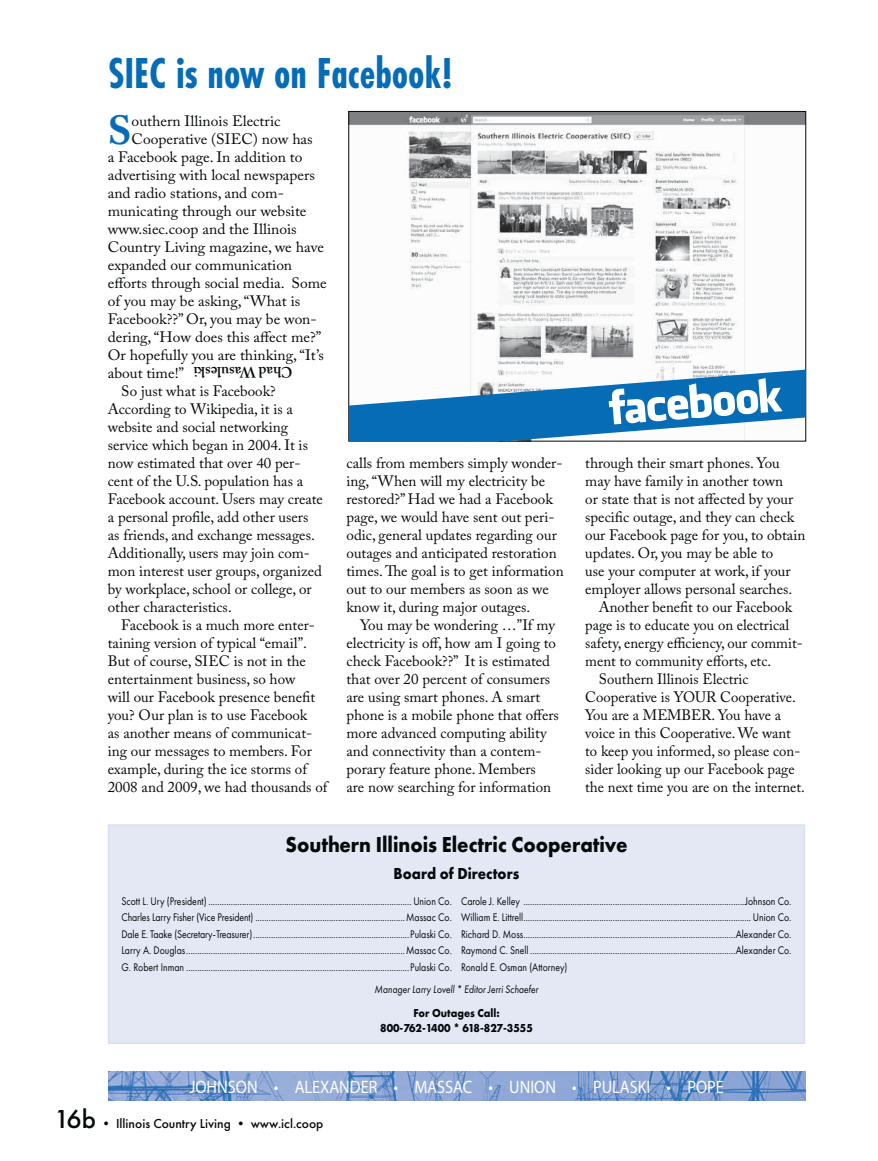
<style>
.page{position:relative;width:878px;height:1161px;background:#fff}
.page>*{position:absolute;margin:0;border:0;box-sizing:border-box;transform-origin:0 0}
.t1{font:700 45px "Futura PT Cond";color:#076cb6;scale:.93 1}
.t2{font:700 40.35px "Adobe Caslon Pro";color:#076cb6}
.t3{font:700 22.5px "Futura PT";color:#040909;scale:.9 1}
.t4{font:18px "Myriad Pro";color:#fff;scale:.9 1}
.t5{font:700 16.5px "Futura PT";color:#040909;scale:.9 1}
.t6{font:15px/18px "Adobe Caslon Pro";color:#040909}
.t7{font:600 15px "Adobe Caslon Pro";color:#040909}
.t8{font:500 13.5px "Futura PT";color:#040909}
.t9{font:700 12px/15px "Futura PT";color:#040909;text-align:center;scale:.9 1}
.t10{font:11.55px/16.5px "Futura PT";color:#040909;text-align:justify;scale:.85 1}
.t11{font:italic 11.25px "Futura PT";color:#040909;scale:.85 1}
.s1{font-size:27px}
</style>
<div class="page">
<img style="left:108px;top:1072px;width:697px;height:28px">
<img style="left:350px;top:113px;width:454px;height:257px">
<svg style="left:349px;top:370px;width:456px;height:71px"></svg>
<div style="left:108px;top:825px;width:696px;height:218px;background:#e4e8f5"></div>
<div style="left:108px;top:824px;width:697px;height:220px;border:1px solid #d8dff1"></div>
<h1 class="t1" style="left:108px;top:51px;width:372px">SIEC is now on Facebook!</h1>
<h2 class="t2" style="left:108px;top:115px;width:25px">S</h2>
<p class="t6" style="left:132px;top:114px;width:150px">outhern Illinois Electric</p>
<p class="t6" style="left:132px;top:132px;width:183px">Cooperative (SIEC) now has</p>
<p class="t6" style="left:108px;top:150px;width:196px">a Facebook page. In addition to</p>
<p class="t6" style="left:108px;top:168px;width:208px">advertising with local newspapers</p>
<p class="t6" style="left:108px;top:186px;width:178px">and radio stations, and com-</p>
<p class="t6" style="left:108px;top:204px;width:200px">municating through our website</p>
<p class="t6" style="left:108px;top:222px;width:190px">www.siec.coop and the Illinois</p>
<p class="t6" style="left:108px;top:240px;width:217px">Country Living magazine, we have</p>
<p class="t6" style="left:108px;top:258px;width:186px">expanded our communication</p>
<p class="t6" style="left:108px;top:276px;width:220px">efforts through social media. Some</p>
<p class="t6" style="left:108px;top:294px;width:194px">of you may be asking, “What is</p>
<p class="t6" style="left:108px;top:312px;width:210px">Facebook??” Or, you may be won-</p>
<p class="t6" style="left:108px;top:330px;width:215px">dering, “How does this affect me?”</p>
<p class="t6" style="left:108px;top:348px;width:218px">Or hopefully you are thinking, “It’s</p>
<p class="t6" style="left:108px;top:366px;width:78px">about time!”</p>
<p class="t6" style="left:121px;top:384px;width:156px">So just what is Facebook?</p>
<p class="t6" style="left:108px;top:402px;width:187px">According to Wikipedia, it is a</p>
<p class="t6" style="left:108px;top:420px;width:182px">website and social networking</p>
<p class="t6" style="left:108px;top:438px;width:202px">service which began in 2004. It is</p>
<p class="t6" style="left:108px;top:456px;width:194px">now estimated that over 40 per-</p>
<p class="t6" style="left:108px;top:474px;width:197px">cent of the U.S. population has a</p>
<p class="t6" style="left:108px;top:492px;width:217px">Facebook account. Users may create</p>
<p class="t6" style="left:108px;top:510px;width:202px">a personal profile, add other users</p>
<p class="t6" style="left:108px;top:528px;width:208px">as friends, and exchange messages.</p>
<p class="t6" style="left:108px;top:546px;width:203px">Additionally, users may join com-</p>
<p class="t6" style="left:108px;top:564px;width:216px">mon interest user groups, organized</p>
<p class="t6" style="left:108px;top:582px;width:205px">by workplace, school or college, or</p>
<p class="t6" style="left:108px;top:600px;width:125px">other characteristics.</p>
<p class="t6" style="left:121px;top:618px;width:195px">Facebook is a much more enter-</p>
<p class="t6" style="left:108px;top:636px;width:200px">taining version of typical “email”.</p>
<p class="t6" style="left:108px;top:654px;width:200px">But of course, SIEC is not in the</p>
<p class="t6" style="left:108px;top:672px;width:189px">entertainment business, so how</p>
<p class="t6" style="left:108px;top:690px;width:209px">will our Facebook presence benefit</p>
<p class="t6" style="left:108px;top:708px;width:201px">you? Our plan is to use Facebook</p>
<p class="t6" style="left:108px;top:726px;width:206px">as another means of communicat-</p>
<p class="t6" style="left:108px;top:744px;width:205px">ing our messages to members. For</p>
<p class="t6" style="left:108px;top:762px;width:201px">example, during the ice storms of</p>
<p class="t6" style="left:108px;top:780px;width:221px">2008 and 2009, we had thousands of</p>
<p class="t7" style="left:292px;top:381px;width:100px;rotate:-180deg">Chad Wasuleski</p>
<p class="t6" style="left:346px;top:456px;width:219px">calls from members simply wonder&shy;ing, “When will my electricity be restored?” Had we had a Facebook page, we would have sent out peri&shy;odic, general updates regarding our outages and anticipated restoration times. The goal is to get information out to our members as soon as we know it, during major outages.</p>
<p class="t6" style="left:346px;top:618px;width:214px;text-indent:14px">You may be wondering …”If my electricity is off, how am I going to check Facebook??” It is estimated that over 20 percent of consumers are using smart phones. A smart phone is a mobile phone that offers more advanced computing ability and connectivity than a contem&shy;porary feature phone. Members<br>are now searching for information</p>
<p class="t6" style="left:585px;top:456px;width:196px">through their smart phones. You</p>
<p class="t6" style="left:585px;top:474px;width:199px">may have family in another town</p>
<p class="t6" style="left:585px;top:492px;width:209px">or state that is not affected by your</p>
<p class="t6" style="left:585px;top:510px;width:210px">specific outage, and they can check</p>
<p class="t6" style="left:585px;top:528px;width:221px">our Facebook page for you, to obtain</p>
<p class="t6" style="left:585px;top:546px;width:189px">updates. Or, you may be able to</p>
<p class="t6" style="left:585px;top:564px;width:207px">use your computer at work, if your</p>
<p class="t6" style="left:585px;top:582px;width:208px">employer allows personal searches.</p>
<p class="t6" style="left:598px;top:600px;width:195px">Another benefit to our Facebook</p>
<p class="t6" style="left:585px;top:618px;width:205px">page is to educate you on electrical</p>
<p class="t6" style="left:585px;top:636px;width:219px">safety, energy efficiency, our commit-</p>
<p class="t6" style="left:585px;top:654px;width:187px">ment to community efforts, etc.</p>
<p class="t6" style="left:598px;top:672px;width:151px">Southern Illinois Electric</p>
<p class="t6" style="left:585px;top:690px;width:212px">Cooperative is YOUR Cooperative.</p>
<p class="t6" style="left:585px;top:708px;width:197px">You are a MEMBER. You have a</p>
<p class="t6" style="left:585px;top:726px;width:207px">voice in this Cooperative. We want</p>
<p class="t6" style="left:585px;top:744px;width:216px">to keep you informed, so please con-</p>
<p class="t6" style="left:585px;top:762px;width:211px">sider looking up our Facebook page</p>
<p class="t6" style="left:585px;top:780px;width:221px">the next time you are on the internet.</p>
<h3 class="t3" style="left:285px;top:834px;width:381px">Southern Illinois Electric Cooperative</h3>
<p class="t5" style="left:393px;top:866px;width:141px">Board of Directors</p>
<p class="t10" style="left:121px;top:893px;width:390px">Scott L. Ury (President) ........................................................................................... Union Co.<br>Charles Larry Fisher (Vice President) ...................................................................Massac Co.<br>Dale E. Taake (Secretary-Treasurer) ......................................................................Pulaski Co.<br>Larry A. Douglas ..................................................................................................Massac Co.<br>G. Robert Inman ....................................................................................................Pulaski Co.</p>
<p class="t10" style="left:461px;top:893px;width:390px">Carole J. Kelley ...................................................................................................Johnson Co.<br>William E. Littrell ...................................................................................................... Union Co.<br>Richard D. Moss ...............................................................................................Alexander Co.<br>Raymond C. Snell ............................................................................................Alexander Co.<br>Ronald E. Osman (Attorney)</p>
<p class="t11" style="left:374px;top:984px;width:194px">Manager Larry Lovell * Editor Jerri Schaefer</p>
<p class="t9" style="left:380px;top:1006px;width:171px">For Outages Call:<br>800-762-1400 * 618-827-3555</p>
<p class="t4" style="left:189px;top:1080px;width:595px">JOHNSON • ALEXANDER • MASSAC • UNION • PULASKI • POPE</p>
<p class="t8" style="left:54px;top:1116px;width:270px"><span class="s1">16b</span> • Illinois Country Living • www.icl.coop</p>
</div>
